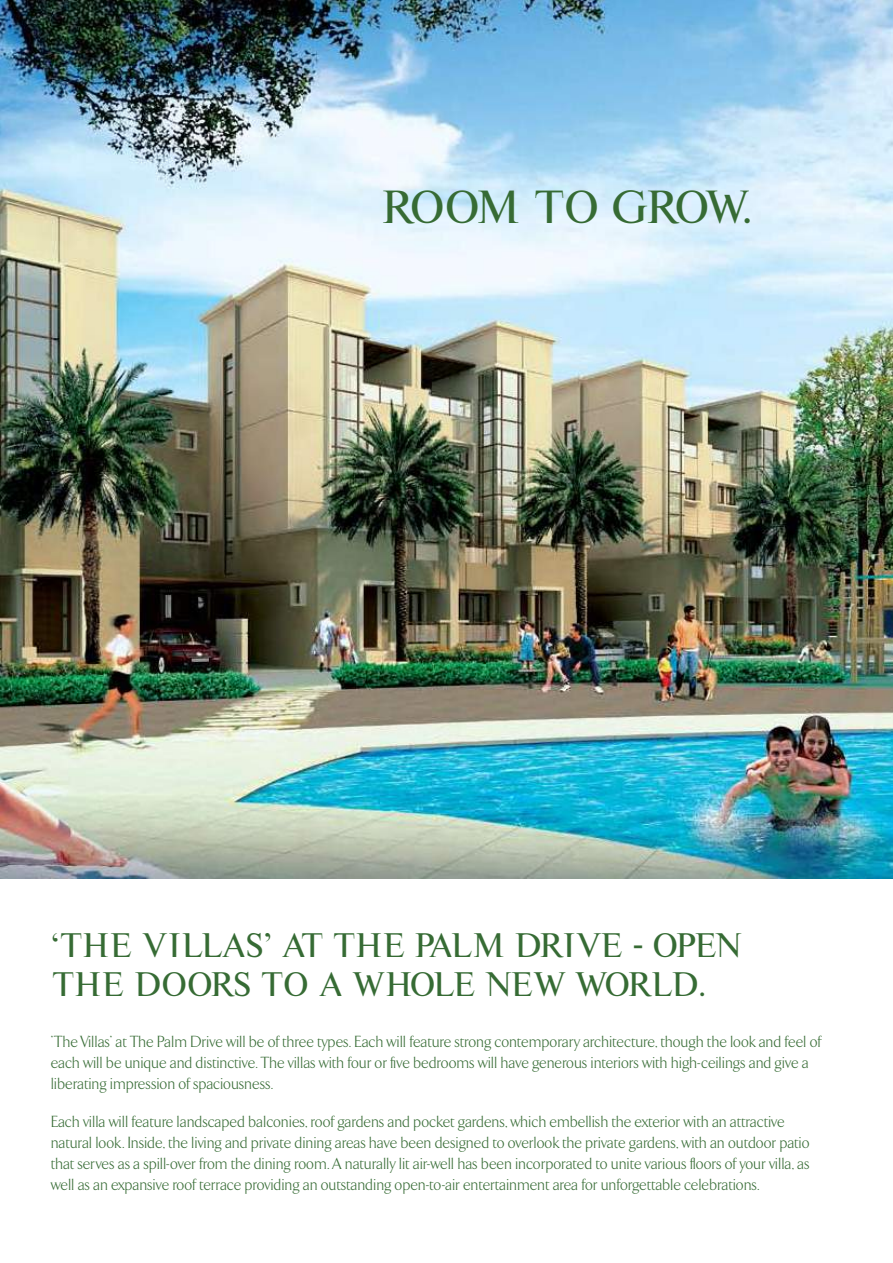
<style>
.page{position:relative;width:893px;height:1263px;background:#fff}
.page>*{position:absolute;margin:0;border:0;box-sizing:border-box;transform-origin:0 0}
.t1{font:45px "Crazy Crazy";letter-spacing:-.09em;color:#366b34}
.t2{font:33px/39.6px "Crazy Crazy";letter-spacing:-.05em;color:#366b34}
.t3{font:300 16.5px/21px "Arrow";letter-spacing:.01em;color:#366b34}
</style>
<div class="page">
<img style="left:0;top:0;width:893px;height:878px">
<h1 class="t1" style="left:381px;top:185px;width:373px">ROOM TO GROW.</h1>
<h2 class="t2" style="left:51px;top:927px;width:693px">‘THE VILLAS’ AT THE PALM DRIVE - OPEN<br>THE DOORS TO A WHOLE NEW WORLD.</h2>
<p class="t3" style="left:51px;top:1031px;width:772px">'The Villas' at The Palm Drive will be of three types. Each will feature strong contemporary architecture, though the look and feel of each will be unique and distinctive. The villas with four or five bedrooms will have generous interiors with high-ceilings and give a liberating impression of spaciousness.</p>
<p class="t3" style="left:51px;top:1111px;width:760px">Each villa will feature landscaped balconies, roof gardens and pocket gardens, which embellish the exterior with an attractive natural look. Inside, the living and private dining areas have been designed to overlook the private gardens, with an outdoor patio that serves as a spill-over from the dining room. A naturally lit air-well has been incorporated to unite various floors of your villa, as well as an expansive roof terrace providing an outstanding open-to-air entertainment area for unforgettable celebrations.</p>
</div>
